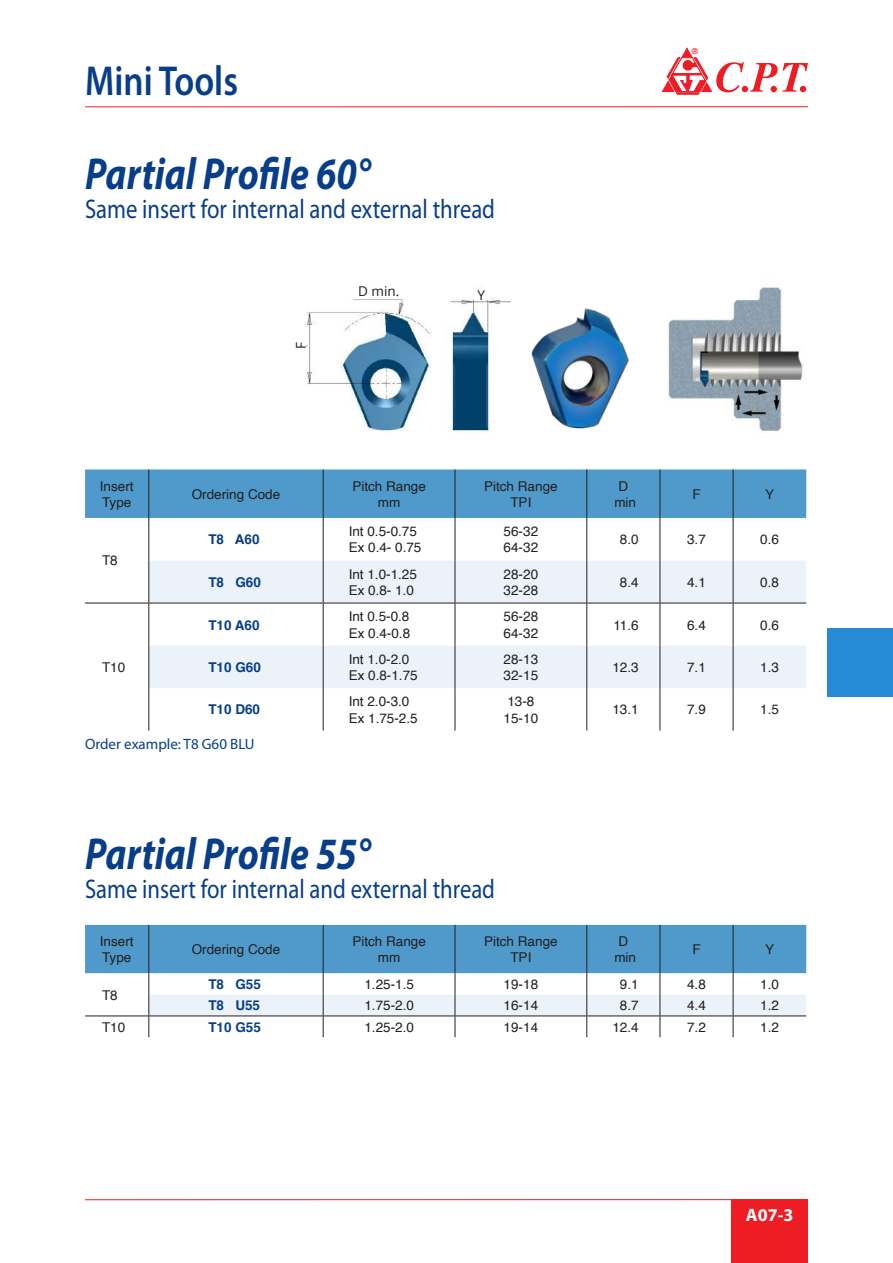
<style>
.page{position:relative;width:893px;height:1263px;background:#fff}
.page>*{position:absolute;margin:0;border:0;box-sizing:border-box;transform-origin:0 0}
.t1{font:italic 700 45px "Myriad Pro";color:#083e89;scale:.84 1}
.t2{font:600 42px "Myriad Pro";color:#083e89;scale:.84 1}
.t3{font:27px "Myriad Pro";color:#083e89;scale:.84 1}
.t4{font:700 18px "Myriad Pro";color:#fff}
.t5{font:15px "Myriad Pro";color:#083e89}
.t6{font:13.5px/16.2px "Helvetica";color:#231f20}
.t7{font:700 13.5px "Helvetica";color:#083e89}
.t8{font:13.5px "Open Sans";color:#231f20}
.t9{font:500 11.25px "Win Soft Pro";color:#ee1d23}
</style>
<div class="page">
<hr style="left:85px;top:106px;width:723px;height:1px;background:#ee1d23">
<div style="left:827px;top:628px;width:66px;height:68px;background:#258bd6"></div>
<div style="left:731px;top:1199px;width:77px;height:64px;background:#ee1d23"></div>
<hr style="left:85px;top:1199px;width:723px;height:1px;background:#ee1d23">
<svg style="left:662px;top:48px;width:146px;height:46px"></svg>
<img style="left:305px;top:288px;width:207px;height:144px">
<img style="left:531px;top:308px;width:98px;height:121px">
<svg style="left:85px;top:925px;width:721px;height:112px"></svg>
<div style="left:85px;top:469px;width:721px;height:49px;background:#4f9acb"></div>
<svg style="left:149px;top:560px;width:657px;height:128px;fill:#ebf2f9"></svg>
<hr style="left:455px;top:469px;width:1px;height:49px;background:#231f20">
<hr style="left:587px;top:469px;width:1px;height:49px;background:#231f20">
<hr style="left:660px;top:469px;width:1px;height:49px;background:#231f20">
<hr style="left:733px;top:469px;width:1px;height:49px;background:#231f20">
<hr style="left:455px;top:518px;width:1px;height:42px;background:#231f20">
<hr style="left:587px;top:518px;width:1px;height:42px;background:#231f20">
<hr style="left:660px;top:518px;width:1px;height:42px;background:#231f20">
<hr style="left:733px;top:518px;width:1px;height:42px;background:#231f20">
<hr style="left:455px;top:560px;width:1px;height:43px;background:#231f20">
<hr style="left:587px;top:560px;width:1px;height:43px;background:#231f20">
<hr style="left:660px;top:560px;width:1px;height:43px;background:#231f20">
<hr style="left:733px;top:560px;width:1px;height:43px;background:#231f20">
<hr style="left:455px;top:603px;width:1px;height:42px;background:#231f20">
<hr style="left:587px;top:603px;width:1px;height:42px;background:#231f20">
<hr style="left:660px;top:603px;width:1px;height:42px;background:#231f20">
<hr style="left:733px;top:603px;width:1px;height:42px;background:#231f20">
<hr style="left:455px;top:645px;width:1px;height:43px;background:#231f20">
<hr style="left:587px;top:645px;width:1px;height:43px;background:#231f20">
<hr style="left:660px;top:645px;width:1px;height:43px;background:#231f20">
<hr style="left:733px;top:645px;width:1px;height:43px;background:#231f20">
<hr style="left:455px;top:688px;width:1px;height:43px;background:#231f20">
<hr style="left:587px;top:688px;width:1px;height:43px;background:#231f20">
<hr style="left:660px;top:688px;width:1px;height:43px;background:#231f20">
<hr style="left:733px;top:688px;width:1px;height:43px;background:#231f20">
<hr style="left:85px;top:603px;width:64px;height:1px;background:#231f20">
<hr style="left:149px;top:603px;width:174px;height:1px;background:#231f20">
<hr style="left:323px;top:603px;width:132px;height:1px;background:#231f20">
<hr style="left:455px;top:603px;width:132px;height:1px;background:#231f20">
<hr style="left:587px;top:603px;width:73px;height:1px;background:#231f20">
<hr style="left:660px;top:603px;width:73px;height:1px;background:#231f20">
<hr style="left:733px;top:603px;width:73px;height:1px;background:#231f20">
<hr style="left:148px;top:469px;width:1px;height:49px;background:#231f20">
<hr style="left:323px;top:469px;width:1px;height:49px;background:#231f20">
<hr style="left:148px;top:518px;width:1px;height:42px;background:#231f20">
<hr style="left:323px;top:518px;width:1px;height:42px;background:#231f20">
<hr style="left:148px;top:560px;width:1px;height:43px;background:#231f20">
<hr style="left:323px;top:560px;width:1px;height:43px;background:#231f20">
<hr style="left:148px;top:603px;width:1px;height:42px;background:#231f20">
<hr style="left:323px;top:603px;width:1px;height:42px;background:#231f20">
<hr style="left:148px;top:645px;width:1px;height:43px;background:#231f20">
<hr style="left:323px;top:645px;width:1px;height:43px;background:#231f20">
<hr style="left:148px;top:688px;width:1px;height:43px;background:#231f20">
<hr style="left:323px;top:688px;width:1px;height:43px;background:#231f20">
<img style="left:668px;top:287px;width:135px;height:145px">
<div style="left:346px;top:286px;width:65px;height:12px;background:#fff"></div>
<div style="left:474px;top:290px;width:15px;height:10px;background:#fff"></div>
<div style="left:295px;top:339px;width:11px;height:13px;background:#fff"></div>
<h2 class="t2" style="left:85px;top:54px;width:184px">Mini Tools</h2>
<h1 class="t1" style="left:85px;top:145px;width:341px">Partial Profile 60°</h1>
<h3 class="t3" style="left:85px;top:192px;width:490px">Same insert for internal and external thread</h3>
<p class="t8" style="left:292px;top:349px;width:8px;rotate:-90deg">F</p>
<p class="t8" style="left:358px;top:282px;width:43px">D min.</p>
<p class="t8" style="left:477px;top:286px;width:9px">Y</p>
<p class="t9" style="left:691px;top:43px;width:8px">®</p>
<p class="t6" style="left:100px;top:478px;width:35px">Insert<br>Type</p>
<p class="t6" style="left:192px;top:486px;width:90px">Ordering Code</p>
<p class="t6" style="left:352px;top:478px;width:75px;text-align:center">Pitch Range mm</p>
<p class="t6" style="left:484px;top:478px;width:75px;text-align:center">Pitch Range<br>TPI</p>
<p class="t6" style="left:614px;top:478px;width:23px;text-align:center">D min</p>
<p class="t6" style="left:692px;top:486px;width:10px">F</p>
<p class="t6" style="left:765px;top:486px;width:11px">Y</p>
<p class="t6" style="left:102px;top:553px;width:17px">T8</p>
<p class="t6" style="left:102px;top:660px;width:25px">T10</p>
<p class="t7" style="left:208px;top:529px;width:53px">T8 A60</p>
<p class="t6" style="left:349px;top:524px;width:74px">Int 0.5-0.75<br>Ex 0.4- 0.75</p>
<p class="t6" style="left:504px;top:524px;width:36px">56-32<br>64-32</p>
<p class="t6" style="left:620px;top:532px;width:20px">8.0</p>
<p class="t6" style="left:687px;top:532px;width:20px">3.7</p>
<p class="t6" style="left:760px;top:532px;width:20px">0.6</p>
<p class="t7" style="left:208px;top:571px;width:54px">T8 G60</p>
<p class="t6" style="left:349px;top:566px;width:70px">Int 1.0-1.25<br>Ex 0.8- 1.0</p>
<p class="t6" style="left:504px;top:566px;width:36px">28-20<br>32-28</p>
<p class="t6" style="left:620px;top:574px;width:20px">8.4</p>
<p class="t6" style="left:687px;top:574px;width:20px">4.1</p>
<p class="t6" style="left:760px;top:574px;width:20px">0.8</p>
<p class="t7" style="left:208px;top:614px;width:53px">T10 A60</p>
<p class="t6" style="left:349px;top:609px;width:63px">Int 0.5-0.8<br>Ex 0.4-0.8</p>
<p class="t6" style="left:504px;top:609px;width:36px">56-28<br>64-32</p>
<p class="t6" style="left:613px;top:617px;width:27px">11.6</p>
<p class="t6" style="left:687px;top:617px;width:20px">6.4</p>
<p class="t6" style="left:760px;top:617px;width:20px">0.6</p>
<p class="t7" style="left:208px;top:656px;width:54px">T10 G60</p>
<p class="t6" style="left:349px;top:651px;width:71px">Int 1.0-2.0<br>Ex 0.8-1.75</p>
<p class="t6" style="left:504px;top:651px;width:36px">28-13<br>32-15</p>
<p class="t6" style="left:612px;top:659px;width:28px">12.3</p>
<p class="t6" style="left:687px;top:659px;width:20px">7.1</p>
<p class="t6" style="left:760px;top:659px;width:20px">1.3</p>
<p class="t7" style="left:208px;top:699px;width:53px">T10 D60</p>
<p class="t6" style="left:349px;top:694px;width:71px">Int 2.0-3.0<br>Ex 1.75-2.5</p>
<p class="t6" style="left:504px;top:694px;width:36px">13-8<br>15-10</p>
<p class="t6" style="left:612px;top:702px;width:28px">13.1</p>
<p class="t6" style="left:687px;top:702px;width:20px">7.9</p>
<p class="t6" style="left:760px;top:702px;width:20px">1.5</p>
<p class="t5" style="left:85px;top:735px;width:171px">Order example: T8 G60 BLU</p>
<h1 class="t1" style="left:85px;top:825px;width:341px">Partial Profile 55°</h1>
<h3 class="t3" style="left:85px;top:873px;width:490px">Same insert for internal and external thread</h3>
<p class="t6" style="left:100px;top:934px;width:35px">Insert<br>Type</p>
<p class="t6" style="left:192px;top:942px;width:90px">Ordering Code</p>
<p class="t6" style="left:352px;top:934px;width:75px;text-align:center">Pitch Range mm</p>
<p class="t6" style="left:484px;top:934px;width:75px;text-align:center">Pitch Range<br>TPI</p>
<p class="t6" style="left:614px;top:934px;width:23px;text-align:center">D min</p>
<p class="t6" style="left:692px;top:942px;width:10px">F</p>
<p class="t6" style="left:765px;top:942px;width:11px">Y</p>
<p class="t6" style="left:102px;top:987px;width:17px">T8</p>
<p class="t7" style="left:208px;top:973px;width:54px">T8 G55</p>
<p class="t6" style="left:364px;top:977px;width:51px">1.25-1.5</p>
<p class="t6" style="left:504px;top:977px;width:36px">19-18</p>
<p class="t6" style="left:620px;top:977px;width:20px">9.1</p>
<p class="t6" style="left:687px;top:977px;width:20px">4.8</p>
<p class="t6" style="left:760px;top:977px;width:20px">1.0</p>
<p class="t7" style="left:208px;top:994px;width:53px">T8 U55</p>
<p class="t6" style="left:364px;top:998px;width:51px">1.75-2.0</p>
<p class="t6" style="left:504px;top:998px;width:36px">16-14</p>
<p class="t6" style="left:620px;top:998px;width:20px">8.7</p>
<p class="t6" style="left:687px;top:998px;width:20px">4.4</p>
<p class="t6" style="left:760px;top:998px;width:20px">1.2</p>
<p class="t6" style="left:102px;top:1019px;width:25px">T10</p>
<p class="t7" style="left:208px;top:1016px;width:54px">T10 G55</p>
<p class="t6" style="left:364px;top:1019px;width:51px">1.25-2.0</p>
<p class="t6" style="left:504px;top:1019px;width:36px">19-14</p>
<p class="t6" style="left:612px;top:1019px;width:28px">12.4</p>
<p class="t6" style="left:687px;top:1019px;width:20px">7.2</p>
<p class="t6" style="left:760px;top:1019px;width:20px">1.2</p>
<h3 class="t4" style="left:746px;top:1203px;width:49px">A07-3</h3>
</div>
